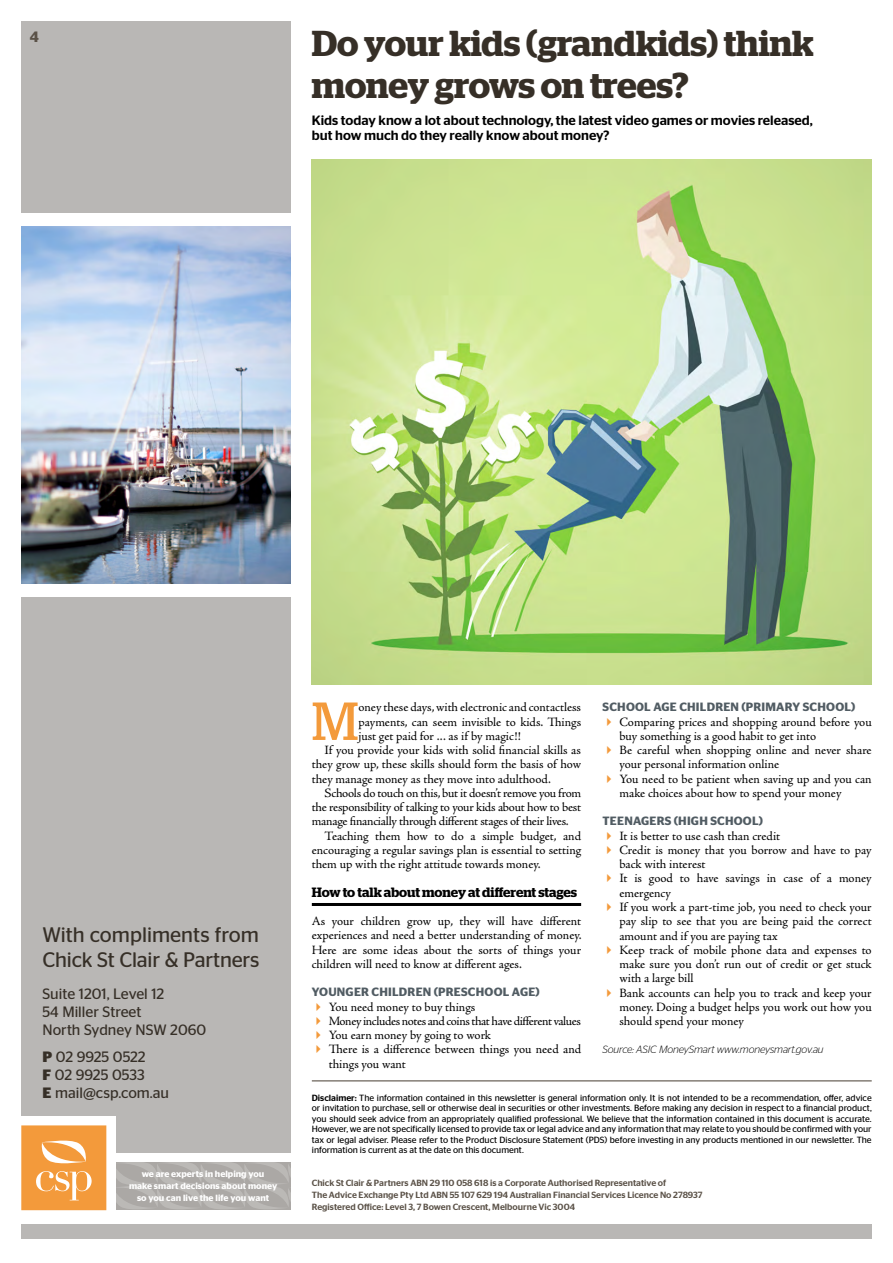
<style>
.page{position:relative;width:893px;height:1263px;background:#fff}
.page>*{position:absolute;margin:0;border:0;box-sizing:border-box;transform-origin:0 0}
.t1{font:53.4px "Stag";color:#f39a3b}
.t2{font:600 36px/42px "Stag";color:#362f27}
.t3{font:21px/25.3px "Stag Sans";letter-spacing:-.01em;color:#362f27}
.t4{font:15px/18px "Stag Sans";color:#362f27}
.t5{font:600 15px "Stag Sans";color:#5b5248}
.t6{font:500 13.5px/15px "Stag Sans";color:#000}
.t7{font:600 13.5px "Stag";letter-spacing:-.005em;color:#000}
.t8{font:12.75px/14.2px "Adobe Jenson Pro";letter-spacing:-.005em;color:#000}
.t9{font:12.75px "Adobe Jenson Pro";letter-spacing:-.025em;color:#000}
.t10{font:600 12px "Stag Sans";letter-spacing:.02em;color:#515c63}
.t11{font:italic 300 10.5px "Stag Sans";letter-spacing:-.01em;color:#000}
.t12{font:9px/10.5px "Stag Sans";color:#000;text-align:justify}
.t13{font:500 9px/12px "Stag Sans";color:#5b5248}
.t14{font:600 9px/12px "Stag Sans";color:#fff;text-align:center}
.s1{font-weight:700}
.s2{font-weight:500}
</style>
<div class="page">
<div style="left:21px;top:597px;width:270px;height:599px;background:#b9b7b5"></div>
<div style="left:21px;top:21px;width:270px;height:192px;background:#b9b7b5"></div>
<hr style="left:312px;top:1080px;width:560px;height:1px;background:#5b5248">
<div style="left:21px;top:1224px;width:851px;height:15px;background:#b9b7b5"></div>
<div style="left:21px;top:1153px;width:277px;height:59px;background:#fff"></div>
<svg style="left:116px;top:1162px;width:175px;height:48px;background:#b0aeab"></svg>
<div style="left:13px;top:1117px;width:103px;height:102px;background:#fff"></div>
<svg style="left:21px;top:1125px;width:85px;height:85px;background:#f4a551"></svg>
<hr style="left:312px;top:903px;width:269px;height:3px;background:#000">
<img style="left:312px;top:159px;width:560px;height:525px">
<img style="left:21px;top:227px;width:270px;height:356px">
<p class="t5" style="left:30px;top:28px;width:11px">4</p>
<h2 class="t2" style="left:312px;top:22px;width:503px">Do your kids (grandkids) think money grows on trees?</h2>
<p class="t6" style="left:312px;top:112px;width:502px">Kids today know a lot about technology, the latest video games or movies released, but how much do they really know about money?</p>
<h3 class="t3" style="left:43px;top:921px;width:219px">With compliments from<br>Chick St Clair &amp; Partners</h3>
<p class="t4" style="left:43px;top:985px;width:165px">Suite 1201, Level 12<br>54 Miller Street<br>North Sydney NSW 2060</p>
<p class="t4" style="left:43px;top:1047px;width:128px"><span class="s1">P</span> 02 9925 0522<br><span class="s1">F</span> 02 9925 0533<br><span class="s1">E</span> mail@csp.com.au</p>
<p class="t14" style="left:129px;top:1168px;width:150px">we are experts in helping you<br>make smart decisions about money so you can live the life you want</p>
<h1 class="t1" style="left:312px;top:690px;width:48px">M</h1>
<p class="t8" style="left:358px;top:700px;width:224px">oney these days, with electronic and contactless</p>
<p class="t8" style="left:358px;top:715px;width:224px">payments, can seem invisible to kids. Things</p>
<p class="t8" style="left:358px;top:729px;width:164px">just get paid for ... as if by magic!!</p>
<p class="t8" style="left:325px;top:743px;width:258px">If you provide your kids with solid financial skills as</p>
<p class="t8" style="left:312px;top:757px;width:271px">they grow up, these skills should form the basis of how</p>
<p class="t8" style="left:312px;top:772px;width:241px">they manage money as they move into adulthood.</p>
<p class="t9" style="left:325px;top:786px;width:258px">Schools do touch on this, but it doesn’t remove you from</p>
<p class="t9" style="left:312px;top:800px;width:271px">the responsibility of talking to your kids about how to best</p>
<p class="t8" style="left:312px;top:815px;width:258px">manage financially through different stages of their lives.</p>
<p class="t8" style="left:325px;top:829px;width:258px">Teaching them how to do a simple budget, and</p>
<p class="t8" style="left:312px;top:843px;width:271px">encouraging a regular savings plan is essential to setting</p>
<p class="t8" style="left:312px;top:857px;width:230px">them up with the right attitude towards money.</p>
<p class="t7" style="left:312px;top:884px;width:267px">How to talk about money at different stages</p>
<p class="t8" style="left:312px;top:914px;width:271px;text-align:justify">As your children grow up, they will have different experiences and need a better understanding of money.<br>Here are some ideas about the sorts of things your children will need to know at different ages.</p>
<p class="t10" style="left:312px;top:985px;width:229px">YOUNGER CHILDREN (PRESCHOOL AGE)</p>
<p class="t8" style="left:329px;top:1000px;width:254px">You need money to buy things<br>Money includes notes and coins that have different values You earn money by going to work<br>There is a difference between things you need and things you want</p>
<p class="t10" style="left:602px;top:700px;width:254px">SCHOOL AGE CHILDREN (PRIMARY SCHOOL)</p>
<p class="t8" style="left:619px;top:715px;width:254px">Comparing prices and shopping around before you buy something is a good habit to get into<br>Be careful when shopping online and never share your personal information online<br>You need to be patient when saving up and you can make choices about how to spend your money</p>
<p class="t10" style="left:602px;top:814px;width:162px">TEENAGERS (HIGH SCHOOL)</p>
<p class="t8" style="left:619px;top:829px;width:254px">It is better to use cash than credit<br>Credit is money that you borrow and have to pay back with interest<br>It is good to have savings in case of a money emergency<br>If you work a part-time job, you need to check your pay slip to see that you are being paid the correct amount and if you are paying tax<br>Keep track of mobile phone data and expenses to make sure you don’t run out of credit or get stuck with a large bill<br>Bank accounts can help you to track and keep your money. Doing a budget helps you work out how you should spend your money</p>
<p class="t11" style="left:602px;top:1044px;width:223px">Source: ASIC MoneySmart www.moneysmart.gov.au</p>
<p class="t12" style="left:312px;top:1092px;width:561px"><span class="s2">Disclaimer:</span> The information contained in this newsletter is general information only. It is not intended to be a recommendation, offer, advice or invitation to purchase, sell or otherwise deal in securities or other investments. Before making any decision in respect to a financial product, you should seek advice from an appropriately qualified professional. We believe that the information contained in this document is accurate.<br>However, we are not specifically licensed to provide tax or legal advice and any information that may relate to you should be confirmed with your tax or legal adviser. Please refer to the Product Disclosure Statement (PDS) before investing in any products mentioned in our newsletter. The information is current as at the date on this document.</p>
<p class="t13" style="left:312px;top:1177px;width:392px">Chick St Clair &amp; Partners ABN 29 110 058 618 is a Corporate Authorised Representative of<br>The Advice Exchange Pty Ltd ABN 55 107 629 194 Australian Financial Services Licence No 278937<br>Registered Office: Level 3, 7 Bowen Crescent, Melbourne Vic 3004</p>
</div>
